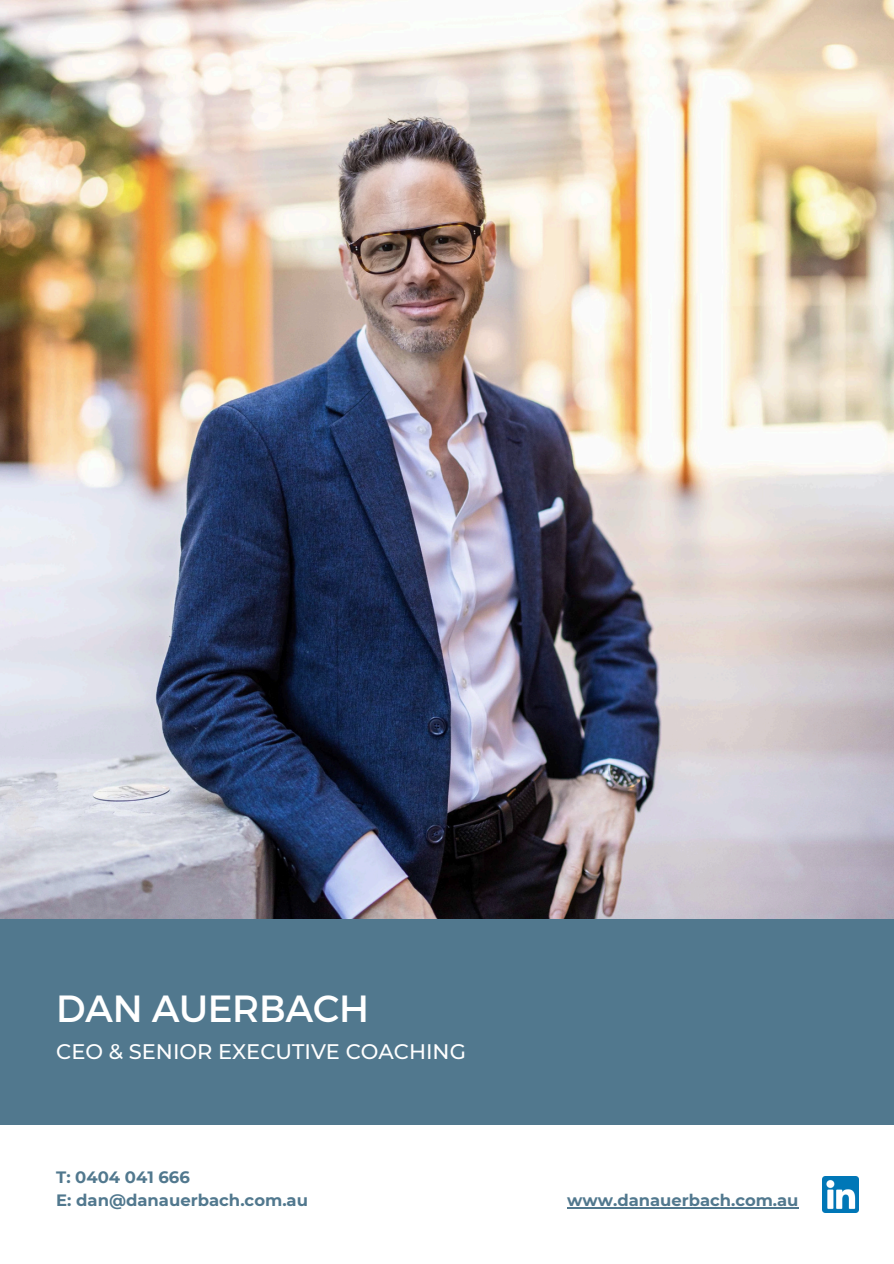
<style>
.page{position:relative;width:894px;height:1264px;background:#fff}
.page>*{position:absolute;margin:0;border:0;box-sizing:border-box;transform-origin:0 0}
.t1{font:37.8px "Montserrat";letter-spacing:-.01em;color:#fff}
.t2{font:500 21px "Montserrat";color:#fff}
.t3{font:700 16.35px "Montserrat";color:#51788e}
</style>
<div class="page">
<img style="left:0;top:0;width:893px;height:919px">
<div style="left:0;top:919px;width:893px;height:205px;background:#51788e"></div>
<hr style="left:567px;top:1206px;width:231px;height:2px;background:#51788e">
<img style="left:822px;top:1176px;width:36px;height:36px">
<p class="t1" style="left:56px;top:984px;width:314px">DAN AUERBACH</p>
<p class="t2" style="left:56px;top:1038px;width:411px">CEO &amp; SENIOR EXECUTIVE COACHING</p>
<h2 class="t3" style="left:56px;top:1167px;width:135px">T: 0404 041 666</h2>
<p class="t3" style="left:56px;top:1189px;width:253px">E: dan@danauerbach.com.au</p>
<p class="t3" style="left:567px;top:1189px;width:233px">www.danauerbach.com.au</p>
</div>
